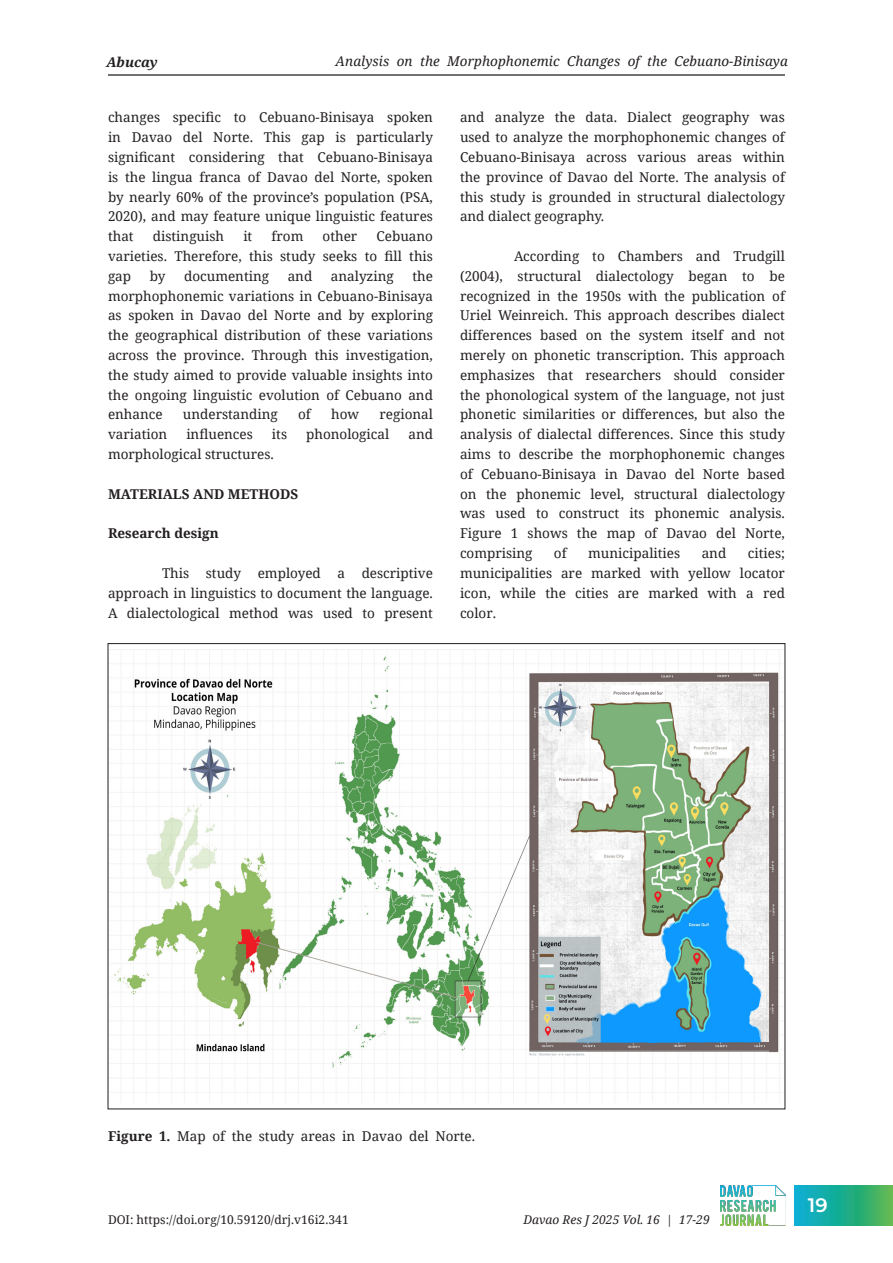
<style>
.page{position:relative;width:893px;height:1263px;background:#fff}
.page>*{position:absolute;margin:0;border:0;box-sizing:border-box;transform-origin:0 0}
.t1{font:600 19.5px "Montserrat";color:#fff}
.t2{font:13.5px/19.8px "Noto Serif";color:#231f20}
.t3{font:italic 13.5px "Noto Serif";letter-spacing:.005em;color:#231f20}
.t4{font:700 13.5px "Noto Serif";color:#231f20}
.t5{font:italic 700 13.5px "Noto Serif";color:#231f20}
.t6{font:12px "Noto Serif";letter-spacing:.005em;color:#231f20}
.t7{font:italic 12px "Noto Serif";color:#231f20}
.s1{font-weight:700}
</style>
<div class="page">
<img style="left:721px;top:1185px;width:64px;height:41px">
<hr style="left:108px;top:74px;width:677px;height:2px;background:#040503">
<svg style="left:795px;top:1185px;width:98px;height:41px;background:#26af8e"></svg>
<img style="left:110px;top:650px;width:673px;height:453px">
<p class="t5" style="left:106px;top:53px;width:53px">Abucay</p>
<p class="t3" style="left:336px;top:52px;width:454px">Analysis on the Morphophonemic Changes of the Cebuano-Binisaya</p>
<p class="t2" style="left:108px;top:107px;width:326px">changes specific to Cebuano-Binisaya spoken in Davao del Norte. This gap is particularly</p>
<p class="t2" style="left:108px;top:147px;width:326px">significant considering that Cebuano-Binisaya is the lingua franca of Davao del Norte, spoken</p>
<p class="t2" style="left:108px;top:186px;width:326px">by nearly 60% of the province’s population (PSA,<br>2020), and may feature unique linguistic features</p>
<p class="t2" style="left:108px;top:226px;width:27px">that</p>
<p class="t2" style="left:153px;top:226px;width:73px">distinguish</p>
<p class="t2" style="left:243px;top:226px;width:11px">it</p>
<p class="t2" style="left:272px;top:226px;width:33px">from</p>
<p class="t2" style="left:323px;top:226px;width:36px">other</p>
<p class="t2" style="left:376px;top:226px;width:58px">Cebuano</p>
<p class="t2" style="left:108px;top:246px;width:326px">varieties. Therefore, this study seeks to fill this</p>
<p class="t2" style="left:108px;top:266px;width:25px">gap</p>
<p class="t2" style="left:150px;top:266px;width:17px">by</p>
<p class="t2" style="left:184px;top:266px;width:87px">documenting</p>
<p class="t2" style="left:288px;top:266px;width:26px">and</p>
<p class="t2" style="left:331px;top:266px;width:64px">analyzing</p>
<p class="t2" style="left:412px;top:266px;width:22px">the</p>
<p class="t2" style="left:108px;top:285px;width:326px">morphophonemic variations in Cebuano-Binisaya as spoken in Davao del Norte and by exploring</p>
<p class="t2" style="left:108px;top:325px;width:326px">the geographical distribution of these variations across the province. Through this investigation,</p>
<p class="t2" style="left:108px;top:365px;width:326px">the study aimed to provide valuable insights into</p>
<p class="t2" style="left:108px;top:384px;width:326px">the ongoing linguistic evolution of Cebuano and</p>
<p class="t2" style="left:108px;top:404px;width:56px">enhance</p>
<p class="t2" style="left:183px;top:404px;width:96px">understanding</p>
<p class="t2" style="left:298px;top:404px;width:14px">of</p>
<p class="t2" style="left:331px;top:404px;width:29px">how</p>
<p class="t2" style="left:380px;top:404px;width:55px">regional</p>
<p class="t2" style="left:108px;top:424px;width:61px">variation</p>
<p class="t2" style="left:186px;top:424px;width:68px">influences</p>
<p class="t2" style="left:272px;top:424px;width:17px">its</p>
<p class="t2" style="left:306px;top:424px;width:85px">phonological</p>
<p class="t2" style="left:408px;top:424px;width:26px">and</p>
<p class="t2" style="left:108px;top:444px;width:167px">morphological structures.</p>
<p class="t4" style="left:108px;top:484px;width:192px">MATERIALS AND METHODS</p>
<p class="t4" style="left:108px;top:524px;width:112px">Research design</p>
<p class="t2" style="left:162px;top:563px;width:272px">This study employed a descriptive</p>
<p class="t2" style="left:108px;top:582px;width:326px">approach in linguistics to document the language.<br>A dialectological method was used to present</p>
<p class="t2" style="left:460px;top:107px;width:326px">and analyze the data. Dialect geography was used to analyze the morphophonemic changes of</p>
<p class="t2" style="left:460px;top:147px;width:326px">Cebuano-Binisaya across various areas within</p>
<p class="t2" style="left:460px;top:167px;width:326px;text-align:justify">the province of Davao del Norte. The analysis of this study is grounded in structural dialectology and dialect geography.</p>
<p class="t2" style="left:514px;top:246px;width:272px">According to Chambers and Trudgill</p>
<p class="t2" style="left:460px;top:266px;width:326px">(2004), structural dialectology began to be</p>
<p class="t2" style="left:460px;top:285px;width:326px">recognized in the 1950s with the publication of</p>
<p class="t2" style="left:460px;top:305px;width:326px">Uriel Weinreich. This approach describes dialect</p>
<p class="t2" style="left:460px;top:325px;width:326px">differences based on the system itself and not</p>
<p class="t2" style="left:460px;top:345px;width:326px">merely on phonetic transcription. This approach</p>
<p class="t2" style="left:460px;top:365px;width:326px">emphasizes that researchers should consider</p>
<p class="t2" style="left:460px;top:384px;width:326px">the phonological system of the language, not just</p>
<p class="t2" style="left:460px;top:404px;width:326px;text-align:justify">phonetic similarities or differences, but also the analysis of dialectal differences. Since this study aims to describe the morphophonemic changes</p>
<p class="t2" style="left:460px;top:464px;width:326px">of Cebuano-Binisaya in Davao del Norte based</p>
<p class="t2" style="left:460px;top:483px;width:326px">on the phonemic level, structural dialectology</p>
<p class="t2" style="left:460px;top:503px;width:326px">was used to construct its phonemic analysis.</p>
<p class="t2" style="left:460px;top:523px;width:326px">Figure 1 shows the map of Davao del Norte,</p>
<p class="t2" style="left:460px;top:543px;width:74px">comprising</p>
<p class="t2" style="left:554px;top:543px;width:14px">of</p>
<p class="t2" style="left:588px;top:543px;width:94px">municipalities</p>
<p class="t2" style="left:702px;top:543px;width:26px">and</p>
<p class="t2" style="left:748px;top:543px;width:39px">cities;</p>
<p class="t2" style="left:460px;top:563px;width:326px">municipalities are marked with yellow locator</p>
<p class="t2" style="left:460px;top:582px;width:326px">icon, while the cities are marked with a red</p>
<p class="t2" style="left:460px;top:602px;width:38px">color.</p>
<p class="t2" style="left:108px;top:1125px;width:369px"><span class="s1">Figure 1.</span> Map of the study areas in Davao del Norte.</p>
<p class="t6" style="left:108px;top:1211px;width:242px">DOI: https://doi.org/10.59120/drj.v16i2.341</p>
<p class="t7" style="left:523px;top:1211px;width:188px">Davao Res J 2025 Vol. 16 | 17-29</p>
<h1 class="t1" style="left:808px;top:1192px;width:21px">19</h1>
</div>
